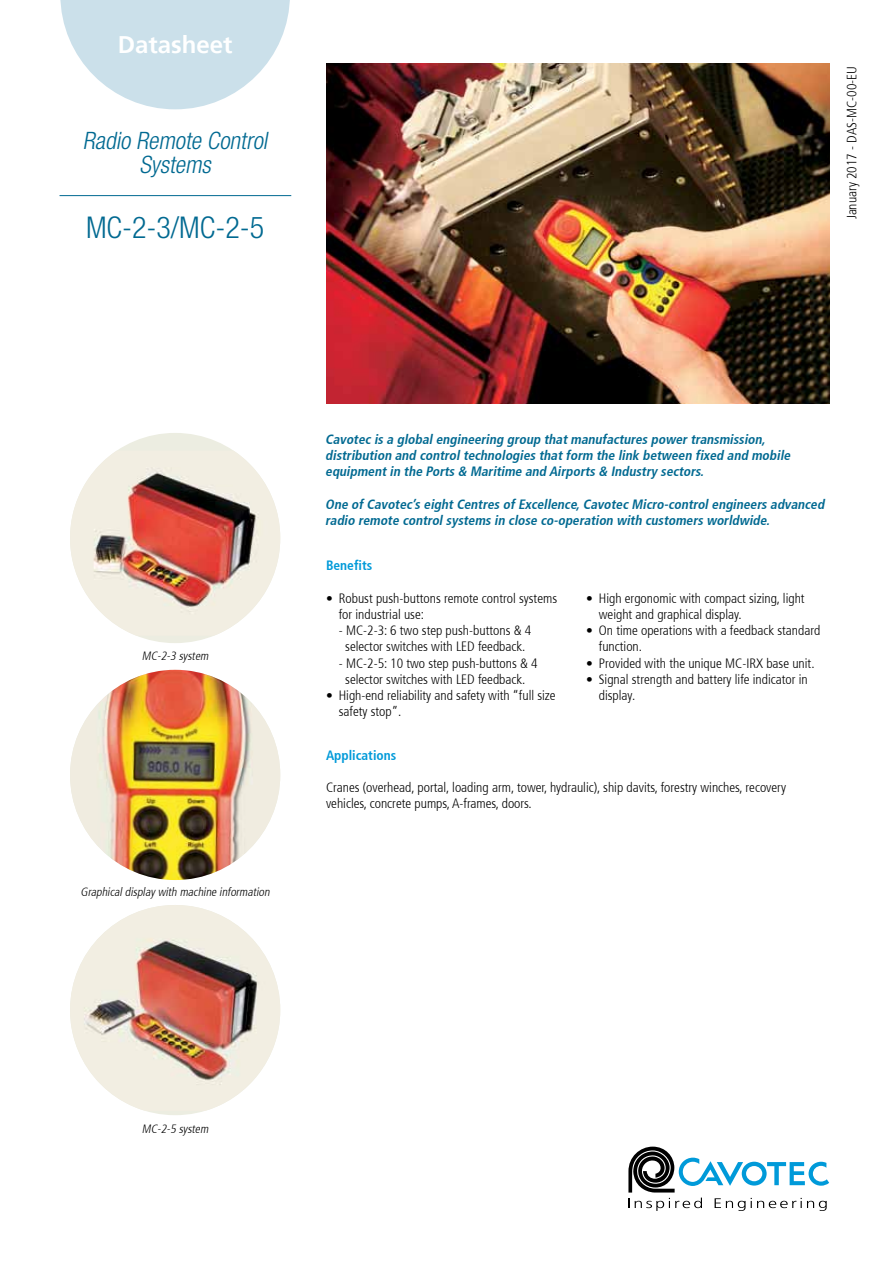
<style>
.page{position:relative;width:893px;height:1263px;background:#fff}
.page>*{position:absolute;margin:0;border:0;box-sizing:border-box;transform-origin:0 0}
.t1{font:300 condensed 30px "Helvetica Neue LT Pro";color:#006991}
.t2{font:italic 300 condensed 24px/24px "Helvetica Neue LT Pro";color:#006991;text-align:center}
.t3{font:700 24px "Frutiger 65";color:#fff}
.t4{font:300 condensed 13.5px/16.2px "Frutiger 47";color:#000}
.t5{font:italic 700 condensed 13.5px/16.2px "Frutiger 67";color:#006991}
.t6{font:700 condensed 13.5px "Frutiger 67";color:#009ad9}
.t7{font:italic 300 condensed 12px "Frutiger 47";color:#000}
</style>
<div class="page">
<svg style="left:60px;top:0;width:230px;height:109px"></svg>
<div style="left:70px;top:433px;width:210px;height:210px;background:#ecede1;border-radius:50%"></div>
<img style="left:70px;top:450px;width:210px;height:186px">
<img style="left:70px;top:670px;width:210px;height:210px;border-radius:105px">
<img style="left:70px;top:905px;width:210px;height:206px">
<img style="left:326px;top:64px;width:503px;height:340px">
<hr style="left:60px;top:195px;width:231px;height:1px;background:#006991">
<svg style="left:628px;top:1146px;width:201px;height:65px"></svg>
<h2 class="t3" style="left:118px;top:30px;width:116px">Datasheet</h2>
<h2 class="t2" style="left:83px;top:128px;width:191px">Radio Remote Control<br>Systems</h2>
<h1 class="t1" style="left:86px;top:210px;width:180px">MC-2-3/MC-2-5</h1>
<p class="t4" style="left:844px;top:219px;width:155px;rotate:-90deg">January 2017 - DAS-MC-00-EU</p>
<p class="t7" style="left:142px;top:649px;width:70px">MC-2-3 system</p>
<p class="t7" style="left:81px;top:885px;width:193px">Graphicaldisplaywith machine information</p>
<p class="t5" style="left:325px;top:431px;width:469px">Cavotec is a globalengineering group thatmanufactures powertransmission, distribution and controltechnologies thatform the link between fixed and mobile equipmentin the Ports &amp; Maritime and Airports &amp; Industry sectors.</p>
<p class="t5" style="left:325px;top:496px;width:503px">One ofCavotec’s eightCentres ofExcellence,Cavotec Micro-controlengineers advanced radio remote controlsystems in close co-operation with customers worldwide.</p>
<p class="t6" style="left:326px;top:558px;width:48px">Benefits</p>
<p class="t4" style="left:339px;top:590px;width:220px;text-indent:-13px">• Robust push-buttons remote control systems for industrial use:</p>
<p class="t4" style="left:339px;top:623px;width:194px;text-align:center">- MC-2-3: 6 two step push-buttons &amp; 4 selector switches with LED feedback.</p>
<p class="t4" style="left:339px;top:655px;width:200px;text-align:center">- MC-2-5: 10 two step push-buttons &amp; 4 selector switches with LED feedback.</p>
<p class="t4" style="left:339px;top:687px;width:218px;text-indent:-13px">• High-end reliability and safety with “full size safety stop”.</p>
<p class="t4" style="left:599px;top:590px;width:207px;text-indent:-13px">• High ergonomic with compact sizing, light weight and graphical display.</p>
<p class="t4" style="left:599px;top:623px;width:223px;text-indent:-13px">• On time operations with a feedback standard function.</p>
<p class="t4" style="left:586px;top:655px;width:230px">• Provided with the unique MC-IRX base unit.</p>
<p class="t4" style="left:599px;top:671px;width:210px;text-indent:-13px">• Signal strength and battery life indicator in display.</p>
<p class="t6" style="left:326px;top:747px;width:72px">Applications</p>
<p class="t4" style="left:326px;top:779px;width:462px">Cranes (overhead, portal, loading arm, tower, hydraulic), ship davits, forestry winches, recovery vehicles, concrete pumps, A-frames, doors.</p>
<p class="t7" style="left:142px;top:1122px;width:70px">MC-2-5 system</p>
</div>
